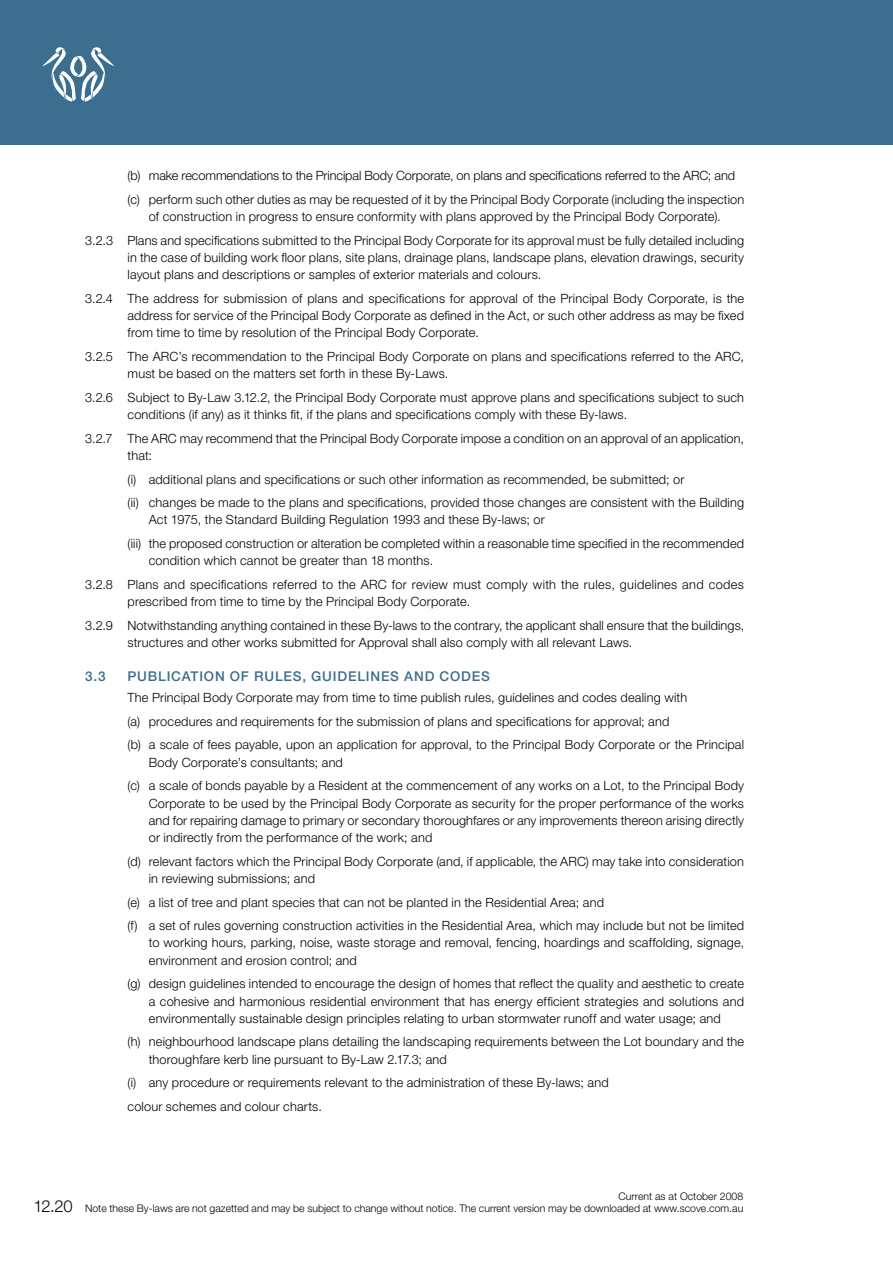
<style>
.page{position:relative;width:893px;height:1263px;background:#fff}
.page>*{position:absolute;margin:0;border:0;box-sizing:border-box;transform-origin:0 0}
.t1{font:300 16.5px "Helvetica Neue";color:#000}
.t2{font:500 13.5px "Helvetica Neue";letter-spacing:.06em;color:#3b6e8f}
.t3{font:300 12.75px/17.2px "Helvetica Neue";letter-spacing:.01em;color:#000}
.t4{font:300 10.5px/12px "Helvetica Neue";color:#000;text-align:right}
</style>
<div class="page">
<div style="left:0;top:0;width:893px;height:145px;background:#3b6e8f"></div>
<svg style="left:42px;top:47px;width:73px;height:55px"></svg>
<p class="t3" style="left:128px;top:163px;width:618px;line-height:23.7px">(b) make recommendations to the Principal Body Corporate, on plans and specifications referred to the ARC; and (c) perform such other duties as may be requested of it by the Principal Body Corporate (including the inspection</p>
<p class="t3" style="left:85px;top:204px;width:660px;line-height:23.7px;text-indent:64px">of construction in progress to ensure conformity with plans approved by the Principal Body Corporate).<br>3.2.3 Plans and specifications submitted to the Principal Body Corporate for its approval must be fully detailed including</p>
<p class="t3" style="left:128px;top:248px;width:618px">in the case of building work floor plans, site plans, drainage plans, landscape plans, elevation drawings, security layout plans and descriptions or samples of exterior materials and colours.</p>
<p class="t3" style="left:128px;top:289px;width:618px;text-align:justify;text-indent:-43px">3.2.4 The address for submission of plans and specifications for approval of the Principal Body Corporate, is the address for service of the Principal Body Corporate as defined in the Act, or such other address as may be fixed from time to time by resolution of the Principal Body Corporate.</p>
<p class="t3" style="left:128px;top:347px;width:618px;text-indent:-43px">3.2.5 The ARC’s recommendation to the Principal Body Corporate on plans and specifications referred to the ARC, must be based on the matters set forth in these By-Laws.</p>
<p class="t3" style="left:128px;top:388px;width:618px;text-indent:-42px">3.2.6 Subject to By-Law 3.12.2, the Principal Body Corporate must approve plans and specifications subject to such conditions (if any) as it thinks fit, if the plans and specifications comply with these By-laws.</p>
<p class="t3" style="left:128px;top:429px;width:618px;text-indent:-43px">3.2.7 The ARC may recommend that the Principal Body Corporate impose a condition on an approval of an application, that:</p>
<p class="t3" style="left:128px;top:467px;width:618px;line-height:23.7px">(i) additional plans and specifications or such other information as recommended, be submitted; or<br>(ii) changes be made to the plans and specifications, provided those changes are consistent with the Building</p>
<p class="t3" style="left:128px;top:508px;width:618px;line-height:23.7px;text-indent:21px">Act 1975, the Standard Building Regulation 1993 and these By-laws; or<br>(iii) the proposed construction or alteration be completed within a reasonable time specified in the recommended</p>
<p class="t3" style="left:85px;top:549px;width:660px;line-height:23.7px;text-indent:64px">condition which cannot be greater than 18 months.<br>3.2.8 Plans and specifications referred to the ARC for review must comply with the rules, guidelines and codes</p>
<p class="t3" style="left:85px;top:589px;width:661px;line-height:23.7px;text-indent:43px">prescribed from time to time by the Principal Body Corporate.<br>3.2.9 Notwithstanding anything contained in these By-laws to the contrary, the applicant shall ensure that the buildings,</p>
<p class="t3" style="left:128px;top:634px;width:506px">structures and other works submitted for Approval shall also comply with all relevant Laws.</p>
<p class="t2" style="left:85px;top:668px;width:22px">3.3</p>
<p class="t2" style="left:128px;top:668px;width:364px">PUBLICATION OF RULES, GUIDELINES AND CODES</p>
<p class="t3" style="left:128px;top:685px;width:618px;line-height:23.7px">The Principal Body Corporate may from time to time publish rules, guidelines and codes dealing with<br>(a) procedures and requirements for the submission of plans and specifications for approval; and<br>(b) a scale of fees payable, upon an application for approval, to the Principal Body Corporate or the Principal</p>
<p class="t3" style="left:128px;top:750px;width:618px;line-height:23.7px;text-indent:21px">Body Corporate’s consultants; and<br>(c) a scale of bonds payable by a Resident at the commencement of any works on a Lot, to the Principal Body</p>
<p class="t3" style="left:149px;top:794px;width:597px;text-align:justify">Corporate to be used by the Principal Body Corporate as security for the proper performance of the works and for repairing damage to primary or secondary thoroughfares or any improvements thereon arising directly or indirectly from the performance of the work; and</p>
<p class="t3" style="left:149px;top:852px;width:597px;text-indent:-21px">(d) relevant factors which the Principal Body Corporate (and, if applicable, the ARC) may take into consideration in reviewing submissions; and</p>
<p class="t3" style="left:128px;top:890px;width:618px;line-height:23.7px">(e) a list of tree and plant species that can not be planted in the Residential Area; and<br>(f) a set of rules governing construction activities in the Residential Area, which may include but not be limited</p>
<p class="t3" style="left:149px;top:934px;width:597px">to working hours, parking, noise, waste storage and removal, fencing, hoardings and scaffolding, signage, environment and erosion control; and</p>
<p class="t3" style="left:149px;top:975px;width:597px;text-align:justify;text-indent:-21px">(g) design guidelines intended to encourage the design of homes that reflect the quality and aesthetic to create a cohesive and harmonious residential environment that has energy efficient strategies and solutions and environmentally sustainable design principles relating to urban stormwater runoff and water usage; and</p>
<p class="t3" style="left:149px;top:1033px;width:597px;text-indent:-21px">(h) neighbourhood landscape plans detailing the landscaping requirements between the Lot boundary and the thoroughfare kerb line pursuant to By-Law 2.17.3; and</p>
<p class="t3" style="left:128px;top:1071px;width:483px;line-height:23.7px">(i) any procedure or requirements relevant to the administration of these By-laws; and colour schemes and colour charts.</p>
<p class="t1" style="left:34px;top:1196px;width:41px">12.20</p>
<p class="t4" style="left:85px;top:1190px;width:660px">Current as at October 2008<br>Note these By-laws are not gazetted and may be subject to change without notice. The current version may be downloaded at www.scove.com.au</p>
</div>
